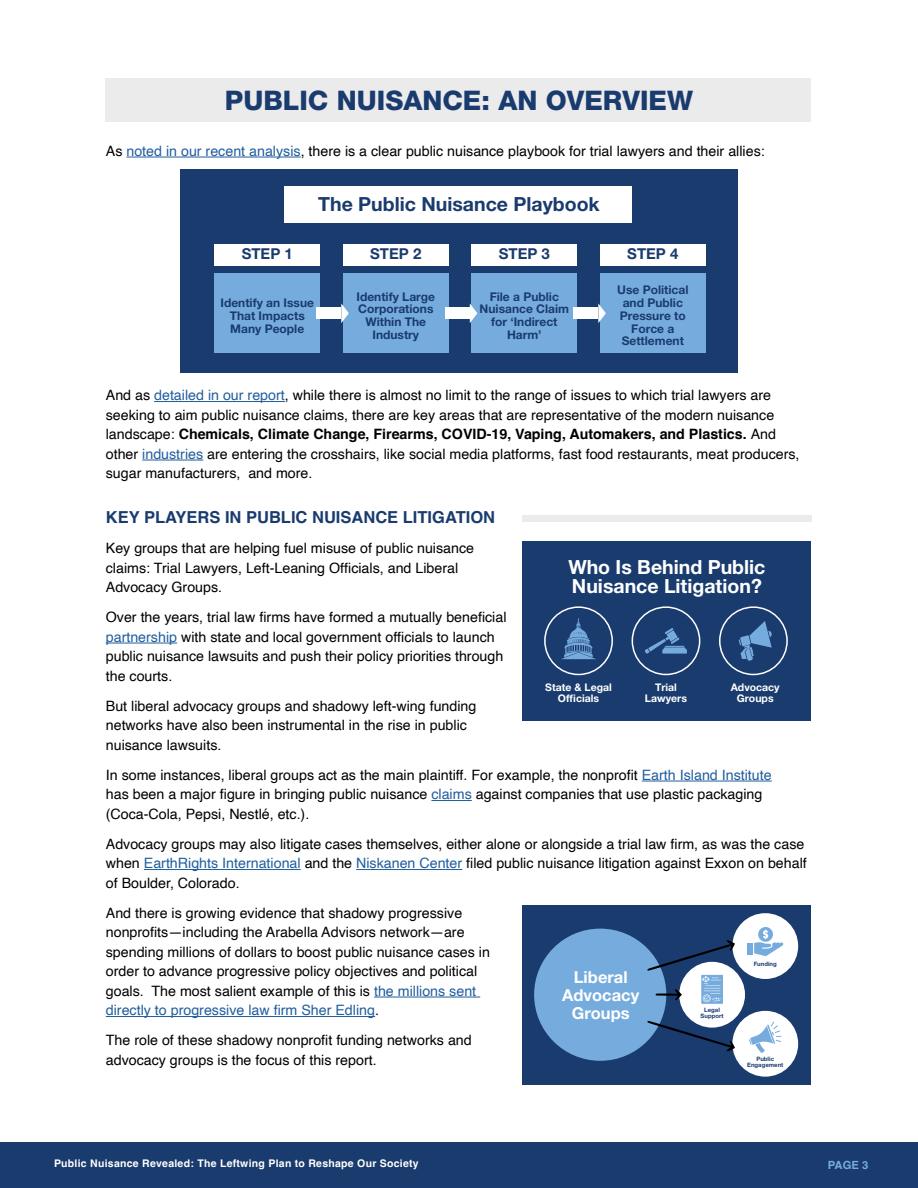
<style>
.page{position:relative;width:918px;height:1188px;background:#fff}
.page>*{position:absolute;margin:0;border:0;box-sizing:border-box;transform-origin:0 0}
.t1{font:800 27px "Helvetica Neue LT Pro";color:#1a3b6e}
.t2{font:700 19.5px/19.5px "Helvetica Neue LT Pro";color:#fff}
.t3{font:700 19.5px "Helvetica Neue LT Pro";color:#1a3b6e}
.t4{font:700 16.5px "Helvetica";color:#1a3b6e}
.t5{font:700 16.5px/18px "Helvetica Neue LT Pro";color:#fff;text-align:center}
.t6{font:700 15px "Helvetica Neue LT Pro";color:#1a3b6e}
.t7{font:14.25px/19.5px "Helvetica";color:#000}
.t8{font:700 12px/12.8px "Helvetica Neue LT Pro";color:#1a3b6e;text-align:center}
.t9{font:700 11.25px "Helvetica";color:#76acdd}
.t10{font:700 10.5px "Helvetica";letter-spacing:.025em;color:#fff}
.t11{font:700 10.5px/10.5px "Helvetica Neue LT Pro";color:#fff;text-align:center}
.t12{font:700 6px/6px "Helvetica Neue LT Pro";color:#1a3b6e;text-align:center}
.s1{color:#215e9e}
.s2{font-weight:700}
</style>
<div class="page">
<hr style="left:126px;top:157px;width:175px;height:1px;background:#215e9e">
<hr style="left:154px;top:401px;width:131px;height:1px;background:#215e9e">
<hr style="left:142px;top:460px;width:61px;height:1px;background:#215e9e">
<hr style="left:106px;top:643px;width:71px;height:1px;background:#215e9e">
<hr style="left:642px;top:781px;width:130px;height:1px;background:#215e9e">
<hr style="left:431px;top:800px;width:41px;height:1px;background:#215e9e">
<hr style="left:144px;top:869px;width:157px;height:1px;background:#215e9e">
<hr style="left:356px;top:869px;width:106px;height:1px;background:#215e9e">
<hr style="left:374px;top:997px;width:106px;height:1px;background:#215e9e">
<hr style="left:106px;top:1016px;width:269px;height:1px;background:#215e9e">
<div style="left:180px;top:169px;width:558px;height:203px;background:#1a3b6e"></div>
<div style="left:523px;top:542px;width:288px;height:179px;background:#1a3b6e"></div>
<div style="left:523px;top:905px;width:288px;height:180px;background:#1a3b6e"></div>
<div style="left:534px;top:929px;width:132px;height:132px;background:#76acdd;border-radius:50%"></div>
<div style="left:106px;top:78px;width:705px;height:44px;background:#ebebec"></div>
<div style="left:0;top:1143px;width:918px;height:45px;background:#1a3b6e"></div>
<div style="left:284px;top:186px;width:348px;height:37px;background:#fff"></div>
<div style="left:215px;top:244px;width:105px;height:22px;background:#fff"></div>
<div style="left:472px;top:244px;width:105px;height:22px;background:#fff"></div>
<div style="left:343px;top:244px;width:106px;height:22px;background:#fff"></div>
<div style="left:600px;top:244px;width:106px;height:22px;background:#fff"></div>
<div style="left:215px;top:273px;width:105px;height:80px;background:#76acdd"></div>
<div style="left:472px;top:273px;width:105px;height:80px;background:#76acdd"></div>
<div style="left:343px;top:273px;width:106px;height:80px;background:#76acdd"></div>
<div style="left:600px;top:273px;width:106px;height:80px;background:#76acdd"></div>
<div style="left:316px;top:307px;width:25px;height:12px;background:#fff"></div>
<svg style="left:341px;top:303px;width:8px;height:20px"></svg>
<div style="left:573px;top:307px;width:25px;height:12px;background:#fff"></div>
<svg style="left:598px;top:303px;width:8px;height:20px"></svg>
<div style="left:445px;top:307px;width:25px;height:12px;background:#fff"></div>
<svg style="left:470px;top:303px;width:7px;height:20px"></svg>
<svg style="left:562px;top:618px;width:34px;height:41px"></svg>
<svg style="left:645px;top:628px;width:42px;height:26px"></svg>
<div style="left:544px;top:606px;width:69px;height:69px;border:2px solid #fff;border-radius:50%"></div>
<div style="left:732px;top:912px;width:67px;height:68px;background:#fff;border-radius:50%"></div>
<div style="left:731px;top:912px;width:69px;height:69px;border:2px solid #1a3b6e;border-radius:50%"></div>
<div style="left:678px;top:961px;width:68px;height:67px;background:#fff;border-radius:50%"></div>
<div style="left:732px;top:1010px;width:67px;height:67px;background:#fff;border-radius:50%"></div>
<div style="left:731px;top:1009px;width:69px;height:69px;border:2px solid #1a3b6e;border-radius:50%"></div>
<div style="left:632px;top:606px;width:68px;height:69px;border:2px solid #fff;border-radius:50%"></div>
<div style="left:719px;top:606px;width:69px;height:69px;border:2px solid #fff;border-radius:50%"></div>
<svg style="left:749px;top:1022px;width:33px;height:31px"></svg>
<svg style="left:739px;top:621px;width:33px;height:40px"></svg>
<svg style="left:754px;top:927px;width:30px;height:29px"></svg>
<div style="left:747px;top:943px;width:6px;height:11px;background:#76acdd"></div>
<svg style="left:647px;top:940px;width:88px;height:64px"></svg>
<svg style="left:647px;top:1021px;width:88px;height:30px"></svg>
<div style="left:523px;top:515px;width:289px;height:7px;background:#ebebec"></div>
<h1 class="t1" style="left:225px;top:84px;width:470px">PUBLIC NUISANCE: AN OVERVIEW</h1>
<p class="t7" style="left:106px;top:142px;width:660px">As <span class="s1">noted in our recent analysis</span>, there is a clear public nuisance playbook for trial lawyers and their allies:</p>
<h2 class="t3" style="left:318px;top:192px;width:283px">The Public Nuisance Playbook</h2>
<p class="t6" style="left:242px;top:245px;width:53px">STEP 1</p>
<p class="t6" style="left:370px;top:245px;width:53px">STEP 2</p>
<p class="t6" style="left:499px;top:245px;width:53px">STEP 3</p>
<p class="t6" style="left:627px;top:245px;width:53px">STEP 4</p>
<p class="t8" style="left:221px;top:296px;width:95px">Identify an Issue<br>That Impacts<br>Many People</p>
<p class="t8" style="left:480px;top:290px;width:91px">File a Public<br>Nuisance Claim for ‘Indirect<br>Harm’</p>
<p class="t8" style="left:356px;top:290px;width:80px">Identify Large<br>Corporations<br>Within The<br>Industry</p>
<p class="t8" style="left:617px;top:283px;width:73px">Use Political and Public<br>Pressure to<br>Force a<br>Settlement</p>
<p class="t7" style="left:106px;top:386px;width:695px">And as <span class="s1">detailed in our report</span>, while there is almost no limit to the range of issues to which trial lawyers are seeking to aim public nuisance claims, there are key areas that are representative of the modern nuisance landscape: <span class="s2">Chemicals, Climate Change, Firearms, COVID-19, Vaping, Automakers, and Plastics.</span> And other <span class="s1">industries</span> are entering the crosshairs, like social media platforms, fast food restaurants, meat producers, sugar manufacturers, and more.</p>
<p class="t4" style="left:106px;top:508px;width:391px">KEY PLAYERS IN PUBLIC NUISANCE LITIGATION</p>
<p class="t7" style="left:106px;top:539px;width:370px">Key groups that are helping fuel misuse of public nuisance claims: Trial Lawyers, Left-Leaning Officials, and Liberal<br>Advocacy Groups.</p>
<p class="t7" style="left:106px;top:608px;width:402px">Over the years, trial law firms have formed a mutually beneficial <span class="s1">partnership</span> with state and local government officials to launch public nuisance lawsuits and push their policy priorities through the courts.</p>
<p class="t7" style="left:106px;top:697px;width:372px">But liberal advocacy groups and shadowy left-wing funding networks have also been instrumental in the rise in public nuisance lawsuits.</p>
<p class="t7" style="left:106px;top:766px;width:667px">In some instances, liberal groups act as the main plaintiff. For example, the nonprofit <span class="s1">Earth Island Institute </span>has been a major figure in bringing public nuisance <span class="s1">claims</span> against companies that use plastic packaging (Coca-Cola, Pepsi, Nestlé, etc.).</p>
<p class="t7" style="left:106px;top:835px;width:703px">Advocacy groups may also litigate cases themselves, either alone or alongside a trial law firm, as was the case when <span class="s1">EarthRights International</span> and the <span class="s1">Niskanen Center</span> filed public nuisance litigation against Exxon on behalf of Boulder, Colorado.</p>
<p class="t7" style="left:106px;top:904px;width:386px">And there is growing evidence that shadowy progressive nonprofits—including the Arabella Advisors network—are spending millions of dollars to boost public nuisance cases in order to advance progressive policy objectives and political goals. The most salient example of this is <span class="s1">the millions sent directly to progressive law firm Sher Edling</span>.</p>
<p class="t7" style="left:106px;top:1031px;width:367px">The role of these shadowy nonprofit funding networks and advocacy groups is the focus of this report.</p>
<h2 class="t2" style="left:568px;top:557px;width:199px">Who Is Behind Public<br>Nuisance Litigation?</h2>
<p class="t11" style="left:545px;top:682px;width:68px">State &amp; Legal<br>Officials</p>
<p class="t11" style="left:645px;top:682px;width:43px">Trial<br>Lawyers</p>
<p class="t11" style="left:731px;top:682px;width:51px">Advocacy<br>Groups</p>
<p class="t12" style="left:754px;top:961px;width:25px">Funding</p>
<p class="t5" style="left:562px;top:967px;width:79px">Liberal<br>Advocacy<br>Groups</p>
<p class="t12" style="left:701px;top:1007px;width:24px">Legal<br>Support</p>
<p class="t12" style="left:747px;top:1055px;width:38px">Public<br>Engagement</p>
<p class="t10" style="left:54px;top:1157px;width:366px">Public Nuisance Revealed: The Leftwing Plan to Reshape Our Society</p>
<p class="t9" style="left:828px;top:1158px;width:42px">PAGE 3</p>
</div>
